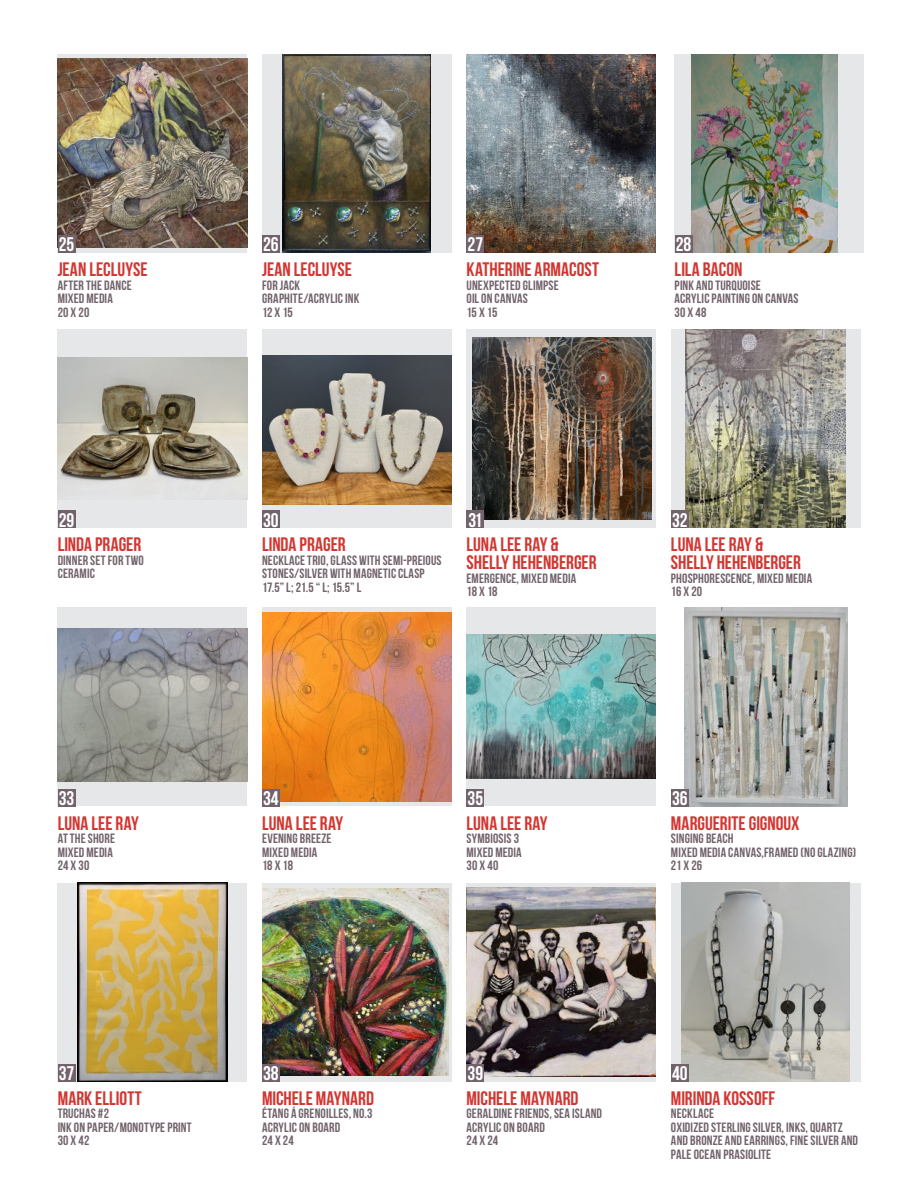
<style>
.page{position:relative;width:918px;height:1188px;background:#fff}
.page>*{position:absolute;margin:0;border:0;box-sizing:border-box;transform-origin:0 0}
.t1{font:700 19.65px "Bebas Neue";color:#fff}
.t2{font:700 19.5px/18px "Bebas Neue";color:#d23631}
.t3{font:700 13.5px/13.5px "Bebas Neue";letter-spacing:.01em;color:#72626b}
</style>
<div class="page">
<img style="left:684px;top:608px;width:163px;height:198px">
<div style="left:58px;top:54px;width:189px;height:199px;background:#e6e7e9"></div>
<img style="left:58px;top:59px;width:189px;height:189px">
<div style="left:58px;top:235px;width:17px;height:18px;background:#72626b"></div>
<div style="left:262px;top:54px;width:189px;height:199px;background:#e6e7e9"></div>
<img style="left:283px;top:54px;width:148px;height:199px">
<div style="left:262px;top:235px;width:18px;height:18px;background:#72626b"></div>
<img style="left:467px;top:54px;width:189px;height:199px">
<div style="left:467px;top:235px;width:17px;height:18px;background:#72626b"></div>
<div style="left:58px;top:329px;width:189px;height:199px;background:#e6e7e9"></div>
<img style="left:58px;top:358px;width:189px;height:138px">
<div style="left:58px;top:511px;width:17px;height:17px;background:#72626b"></div>
<div style="left:262px;top:329px;width:189px;height:199px;background:#e6e7e9"></div>
<img style="left:262px;top:355px;width:189px;height:149px">
<div style="left:262px;top:511px;width:18px;height:17px;background:#72626b"></div>
<div style="left:467px;top:329px;width:189px;height:199px;background:#e6e7e9"></div>
<img style="left:473px;top:338px;width:178px;height:182px">
<div style="left:467px;top:511px;width:17px;height:17px;background:#72626b"></div>
<div style="left:671px;top:329px;width:189px;height:199px;background:#e6e7e9"></div>
<img style="left:686px;top:329px;width:160px;height:199px">
<div style="left:671px;top:511px;width:18px;height:17px;background:#72626b"></div>
<div style="left:58px;top:608px;width:189px;height:198px;background:#e6e7e9"></div>
<img style="left:58px;top:629px;width:189px;height:153px">
<div style="left:58px;top:789px;width:17px;height:17px;background:#72626b"></div>
<svg style="left:262px;top:608px;width:189px;height:198px;background:#e6d3c3"></svg>
<img style="left:262px;top:613px;width:189px;height:188px">
<div style="left:262px;top:789px;width:18px;height:17px;background:#72626b"></div>
<div style="left:467px;top:608px;width:189px;height:198px;background:#e6e7e9"></div>
<img style="left:467px;top:635px;width:189px;height:144px">
<div style="left:467px;top:789px;width:17px;height:17px;background:#72626b"></div>
<div style="left:671px;top:789px;width:18px;height:17px;background:#72626b"></div>
<div style="left:58px;top:883px;width:189px;height:198px;background:#e6e7e9"></div>
<img style="left:77px;top:883px;width:150px;height:198px">
<div style="left:58px;top:1064px;width:17px;height:17px;background:#72626b"></div>
<div style="left:262px;top:883px;width:189px;height:198px;background:#e6e7e9"></div>
<img style="left:262px;top:888px;width:186px;height:188px">
<div style="left:262px;top:1064px;width:18px;height:17px;background:#72626b"></div>
<svg style="left:467px;top:883px;width:189px;height:198px;background:#d4d2d3"></svg>
<img style="left:467px;top:888px;width:189px;height:188px">
<div style="left:467px;top:1064px;width:17px;height:17px;background:#72626b"></div>
<div style="left:671px;top:883px;width:189px;height:198px;background:#e6e7e9"></div>
<img style="left:681px;top:883px;width:168px;height:198px">
<div style="left:671px;top:1064px;width:18px;height:17px;background:#72626b"></div>
<div style="left:675px;top:54px;width:189px;height:199px;background:#e6e7e9"></div>
<img style="left:692px;top:54px;width:146px;height:199px">
<div style="left:675px;top:235px;width:17px;height:18px;background:#72626b"></div>
<h1 class="t1" style="left:59px;top:234px;width:17px">25</h1>
<h2 class="t2" style="left:58px;top:260px;width:91px">JEAN LECLUYSE</h2>
<p class="t3" style="left:58px;top:278px;width:76px">AFTER THE DANCE<br>MIXED MEDIA<br>20 X 20</p>
<h1 class="t1" style="left:263px;top:234px;width:17px">26</h1>
<h2 class="t2" style="left:262px;top:260px;width:91px">JEAN LECLUYSE</h2>
<p class="t3" style="left:262px;top:278px;width:99px">FOR JACK<br>GRAPHITE/ACRYLIC INK<br>12 X 15</p>
<h1 class="t1" style="left:468px;top:234px;width:17px">27</h1>
<h2 class="t2" style="left:467px;top:260px;width:134px">KATHERINE ARMACOST</h2>
<p class="t3" style="left:467px;top:278px;width:94px">UNEXPECTED GLIMPSE<br>OIL ON CANVAS<br>15 X 15</p>
<h1 class="t1" style="left:676px;top:234px;width:17px">28</h1>
<h2 class="t2" style="left:675px;top:260px;width:69px">LILA BACON</h2>
<p class="t3" style="left:675px;top:278px;width:125px">PINK AND TURQUOISE<br>ACRYLIC PAINTING ON CANVAS<br>30 X 48</p>
<h1 class="t1" style="left:59px;top:509px;width:17px">29</h1>
<h1 class="t1" style="left:263px;top:509px;width:17px">30</h1>
<h1 class="t1" style="left:468px;top:509px;width:16px">31</h1>
<h1 class="t1" style="left:672px;top:509px;width:17px">32</h1>
<h2 class="t2" style="left:58px;top:535px;width:85px">LINDA PRAGER</h2>
<p class="t3" style="left:58px;top:553px;width:88px">DINNER SET FOR TWO<br>CERAMIC</p>
<h2 class="t2" style="left:262px;top:535px;width:85px">LINDA PRAGER</h2>
<p class="t3" style="left:262px;top:553px;width:181px">NECKLACE TRIO, GLASS WITH SEMI-PREIOUS<br>STONES/SILVER WITH MAGNETIC CLASP<br>17.5” L; 21.5 “ L; 15.5” L</p>
<h2 class="t2" style="left:467px;top:535px;width:131px">LUNA LEE RAY &amp;<br>SHELLY HEHENBERGER</h2>
<p class="t3" style="left:467px;top:571px;width:111px">EMERGENCE, MIXED MEDIA<br>18 X 18</p>
<h2 class="t2" style="left:671px;top:535px;width:131px">LUNA LEE RAY &amp;<br>SHELLY HEHENBERGER</h2>
<p class="t3" style="left:671px;top:571px;width:143px">PHOSPHORESCENCE, MIXED MEDIA<br>16 X 20</p>
<h1 class="t1" style="left:59px;top:787px;width:17px">33</h1>
<h1 class="t1" style="left:263px;top:787px;width:17px">34</h1>
<h1 class="t1" style="left:468px;top:787px;width:17px">35</h1>
<h1 class="t1" style="left:672px;top:787px;width:17px">36</h1>
<h2 class="t2" style="left:58px;top:814px;width:83px">LUNA LEE RAY</h2>
<p class="t3" style="left:58px;top:831px;width:59px">AT THE SHORE<br>MIXED MEDIA<br>24 X 30</p>
<h2 class="t2" style="left:262px;top:814px;width:83px">LUNA LEE RAY</h2>
<p class="t3" style="left:262px;top:831px;width:71px">EVENING BREEZE<br>MIXED MEDIA<br>18 X 18</p>
<h2 class="t2" style="left:467px;top:814px;width:83px">LUNA LEE RAY</h2>
<p class="t3" style="left:467px;top:831px;width:57px">SYMBIOSIS 3<br>MIXED MEDIA<br>30 X 40</p>
<h2 class="t2" style="left:671px;top:814px;width:130px">MARGUERITE GIGNOUX</h2>
<p class="t3" style="left:671px;top:831px;width:187px">SINGING BEACH<br>MIXED MEDIA CANVAS,FRAMED (NO GLAZING)<br>21 X 26</p>
<h1 class="t1" style="left:59px;top:1063px;width:17px">37</h1>
<h2 class="t2" style="left:58px;top:1089px;width:86px">MARK ELLIOTT</h2>
<p class="t3" style="left:58px;top:1107px;width:136px">TRUCHAS #2<br>INK ON PAPER/MONOTYPE PRINT<br>30 X 42</p>
<h1 class="t1" style="left:263px;top:1063px;width:17px">38</h1>
<h2 class="t2" style="left:262px;top:1089px;width:113px">MICHELE MAYNARD</h2>
<p class="t3" style="left:262px;top:1107px;width:112px">ÉTANG Á GRENOILLES, NO.3<br>ACRYLIC ON BOARD<br>24 X 24</p>
<h1 class="t1" style="left:468px;top:1063px;width:17px">39</h1>
<h2 class="t2" style="left:467px;top:1089px;width:113px">MICHELE MAYNARD</h2>
<p class="t3" style="left:467px;top:1107px;width:137px">GERALDINE FRIENDS, SEA ISLAND<br>ACRYLIC ON BOARD<br>24 X 24</p>
<h1 class="t1" style="left:672px;top:1063px;width:17px">40</h1>
<h2 class="t2" style="left:671px;top:1089px;width:106px">MIRINDA KOSSOFF</h2>
<p class="t3" style="left:671px;top:1107px;width:189px">NECKLACE<br>OXIDIZED STERLING SILVER, INKS, QUARTZ<br>AND BRONZE AND EARRINGS, FINE SILVER AND<br>PALE OCEAN PRASIOLITE</p>
</div>
